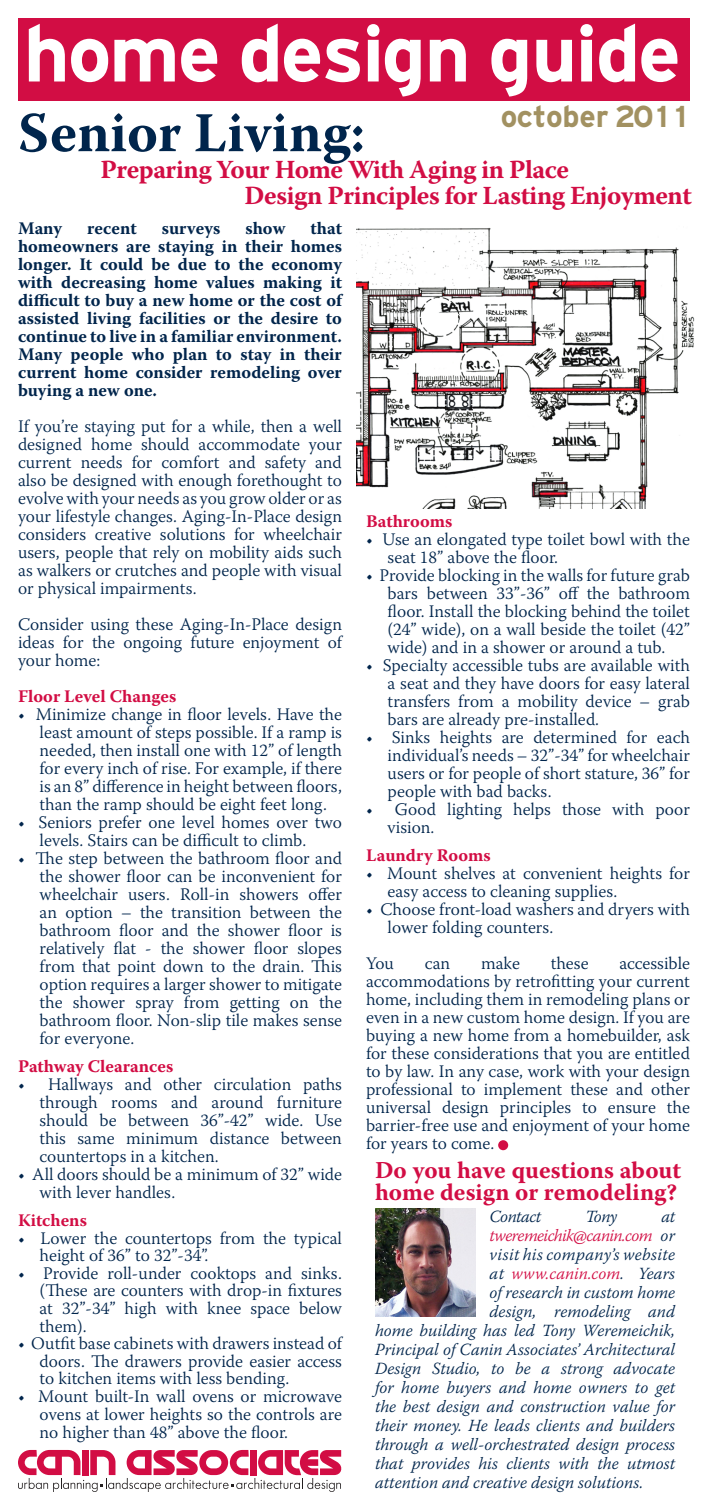
<style>
.page{position:relative;width:708px;height:1512px;background:#fff}
.page>*{position:absolute;margin:0;border:0;box-sizing:border-box;transform-origin:0 0}
.t1{font:84px "Hitthe Road";letter-spacing:-.02em;color:#fff}
.t2{font:700 56px "Warnock Pro";color:#00254c}
.t3{font:32px "Hitthe Road";color:#a29161}
.t4{font:700 26px "Warnock Pro";letter-spacing:-.02em;color:#d20d44}
.t5{font:700 24px/22px "Warnock Pro";color:#d20d44}
.t6{font:300 17.6px/18px "Warnock Pro";color:#00254c;text-align:justify}
.t7{font:700 17.6px/18px "Warnock Pro";color:#00254c;text-align:justify}
.t8{font:700 17.6px "Warnock Pro";color:#d20d44}
.t9{font:italic 300 17px "Warnock Pro";color:#00254c}
.t10{font:italic 300 17px "Warnock Pro";letter-spacing:-.035em;color:#d20d44}
.t11{font:italic 300 17px "Warnock Pro";letter-spacing:.02em;color:#00254c}
.t12{font:italic 300 17px "Warnock Pro";color:#d20d44}
.t13{font:italic 300 17px "Warnock Pro";letter-spacing:-.035em;color:#00254c}
.s1{color:#00254c}
</style>
<div class="page">
<img style="left:356px;top:228px;width:338px;height:280px">
<div style="left:18px;top:18px;width:672px;height:82px;background:#d20d44"></div>
<svg style="left:18px;top:1450px;width:324px;height:42px"></svg>
<img style="left:375px;top:1209px;width:100px;height:108px">
<div style="left:498px;top:1140px;width:10px;height:10px;background:#d20d44;border-radius:50%"></div>
<p class="t1" style="left:23px;top:18px;width:659px">home design guide</p>
<p class="t3" style="left:501px;top:103px;width:190px">october 2011</p>
<p class="t2" style="left:18px;top:99px;width:348px">Senior Living:</p>
<p class="t4" style="left:100px;top:154px;width:470px">Preparing Your Home With Aging in Place</p>
<p class="t4" style="left:244px;top:180px;width:449px">Design Principles for Lasting Enjoyment</p>
<p class="t7" style="left:18px;top:219px;width:325px;text-indent:292px">that homeowners are staying in their homes longer. It could be due to the economy with decreasing home values making it difficult to buy a new home or the cost of assisted living facilities or the desire to continue to live in a familiar environment.<br>Many people who plan to stay in their current home consider remodeling over buying a new one.</p>
<p class="t6" style="left:18px;top:417px;width:325px">If you’re staying put for a while, then a well designed home should accommodate your current needs for comfort and safety and also be designed with enough forethought to evolve with your needs as you grow older or as your lifestyle changes. Aging-In-Place design considers creative solutions for wheelchair users, people that rely on mobility aids such as walkers or crutches and people with visual or physical impairments.</p>
<p class="t6" style="left:18px;top:615px;width:325px">Consider using these Aging-In-Place design ideas for the ongoing future enjoyment of your home:</p>
<p class="t8" style="left:18px;top:686px;width:160px">Floor Level Changes</p>
<p class="t6" style="left:40px;top:705px;width:304px;text-indent:-22px">• Minimize change in floor levels. Have the least amount of steps possible. If a ramp is needed, then install one with 12” of length for every inch of rise. For example, if there is an 8” difference in height between floors, than the ramp should be eight feet long.</p>
<p class="t6" style="left:40px;top:813px;width:304px;text-indent:-22px">• Seniors prefer one level homes over two levels. Stairs can be difficult to climb.</p>
<p class="t6" style="left:40px;top:849px;width:304px;text-indent:-22px">• The step between the bathroom floor and the shower floor can be inconvenient for wheelchair users. Roll-in showers offer an option – the transition between the bathroom floor and the shower floor is relatively flat - the shower floor slopes from that point down to the drain. This option requires a larger shower to mitigate the shower spray from getting on the bathroom floor. Non-slip tile makes sense for everyone.</p>
<p class="t8" style="left:18px;top:1056px;width:157px">Pathway Clearances</p>
<p class="t6" style="left:40px;top:1075px;width:304px;text-indent:-22px">• Hallways and other circulation paths through rooms and around furniture should be between 36”-42” wide. Use this same minimum distance between countertops in a kitchen.</p>
<p class="t6" style="left:40px;top:1165px;width:304px;text-indent:-22px">• All doors should be a minimum of 32” wide with lever handles.</p>
<p class="t8" style="left:18px;top:1210px;width:70px">Kitchens</p>
<p class="t6" style="left:40px;top:1229px;width:304px;text-indent:-22px">• Lower the countertops from the typical height of 36” to 32”-34”.</p>
<p class="t6" style="left:40px;top:1264px;width:304px;text-indent:-22px">• Provide roll-under cooktops and sinks. (These are counters with drop-in fixtures at 32”-34” high with knee space below them).</p>
<p class="t6" style="left:40px;top:1334px;width:304px;text-indent:-22px">• Outfit base cabinets with drawers instead of doors. The drawers provide easier access to kitchen items with less bending.</p>
<p class="t6" style="left:40px;top:1387px;width:304px;text-indent:-22px">• Mount built-In wall ovens or microwave ovens at lower heights so the controls are no higher than 48” above the floor.</p>
<p class="t7" style="left:18px;top:219px;width:46px">Many</p>
<p class="t7" style="left:87px;top:219px;width:51px">recent</p>
<p class="t7" style="left:162px;top:219px;width:60px">surveys</p>
<p class="t7" style="left:245px;top:219px;width:41px">show</p>
<p class="t8" style="left:366px;top:511px;width:88px">Bathrooms</p>
<p class="t6" style="left:387px;top:530px;width:304px;text-indent:-22px">• Use an elongated type toilet bowl with the seat 18” above the floor.</p>
<p class="t6" style="left:387px;top:566px;width:304px;text-indent:-22px">• Provide blocking in the walls for future grab bars between 33”-36” off the bathroom floor. Install the blocking behind the toilet (24” wide), on a wall beside the toilet (42” wide) and in a shower or around a tub.</p>
<p class="t6" style="left:387px;top:656px;width:304px;text-indent:-22px">• Specialty accessible tubs are available with a seat and they have doors for easy lateral transfers from a mobility device – grab bars are already pre-installed.</p>
<p class="t6" style="left:387px;top:728px;width:304px;text-indent:-22px">• Sinks heights are determined for each individual’s needs – 32”-34” for wheelchair users or for people of short stature, 36” for people with bad backs.</p>
<p class="t6" style="left:387px;top:800px;width:304px;text-indent:-22px">• Good lighting helps those with poor vision.</p>
<p class="t8" style="left:366px;top:845px;width:126px">Laundry Rooms</p>
<p class="t6" style="left:387px;top:864px;width:304px;text-indent:-22px">• Mount shelves at convenient heights for easy access to cleaning supplies.</p>
<p class="t6" style="left:387px;top:900px;width:304px;text-indent:-22px">• Choose front-load washers and dryers with lower folding counters.</p>
<p class="t6" style="left:366px;top:954px;width:29px">You</p>
<p class="t6" style="left:425px;top:954px;width:27px">can</p>
<p class="t6" style="left:481px;top:954px;width:40px">make</p>
<p class="t6" style="left:551px;top:954px;width:39px">these</p>
<p class="t6" style="left:366px;top:954px;width:325px;text-indent:253px">accessible accommodations by retrofitting your current home, including them in remodeling plans or even in a new custom home design. If you are buying a new home from a homebuilder, ask for these considerations that you are entitled to by law. In any case, work with your design professional to implement these and other universal design principles to ensure the barrier-free use and enjoyment of your home for years to come.</p>
<p class="t5" style="left:375px;top:1158px;width:307px">Do you have questions about home design or remodeling?</p>
<p class="t13" style="left:489px;top:1207px;width:53px">Contact</p>
<p class="t9" style="left:585px;top:1207px;width:33px">Tony</p>
<p class="t9" style="left:661px;top:1207px;width:15px">at</p>
<p class="t10" style="left:489px;top:1226px;width:187px">tweremeichik@canin.com <span class="s1">or</span></p>
<p class="t11" style="left:489px;top:1245px;width:187px">visit his company’s website</p>
<p class="t12" style="left:489px;top:1264px;width:187px"><span class="s1">at</span> www.canin.com<span class="s1">. Years</span></p>
<p class="t9" style="left:489px;top:1283px;width:187px">of research in custom home</p>
<p class="t9" style="left:489px;top:1302px;width:187px">design, remodeling and</p>
<p class="t9" style="left:375px;top:1321px;width:302px">home building has led Tony Weremeichik,</p>
<p class="t9" style="left:375px;top:1340px;width:302px">Principal of Canin Associates’ Architectural</p>
<p class="t9" style="left:375px;top:1359px;width:302px">Design Studio, to be a strong advocate</p>
<p class="t9" style="left:375px;top:1378px;width:302px">for home buyers and home owners to get</p>
<p class="t9" style="left:375px;top:1397px;width:302px">the best design and construction value for</p>
<p class="t9" style="left:375px;top:1416px;width:302px">their money. He leads clients and builders</p>
<p class="t9" style="left:375px;top:1435px;width:302px">through a well-orchestrated design process</p>
<p class="t9" style="left:375px;top:1454px;width:302px">that provides his clients with the utmost</p>
<p class="t9" style="left:375px;top:1473px;width:270px">attention and creative design solutions.</p>
</div>
